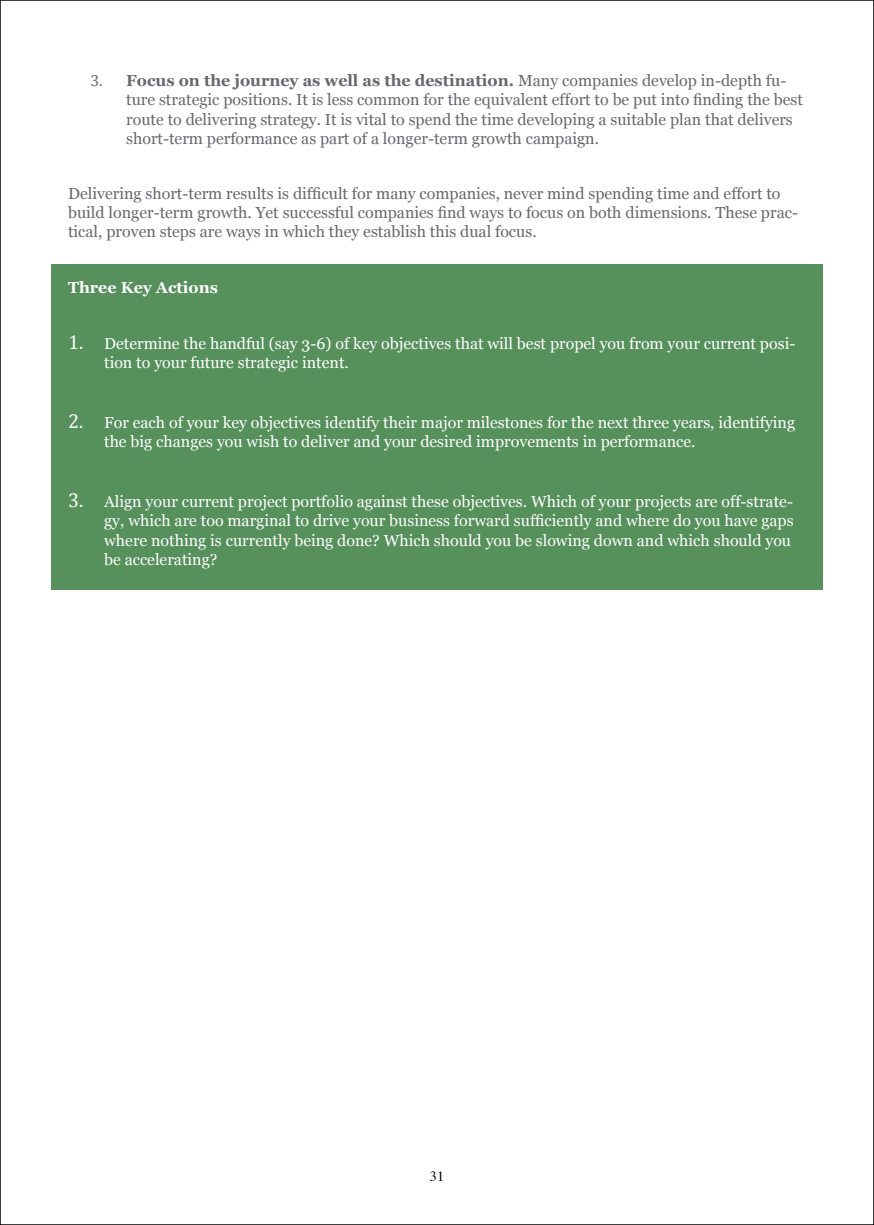
<style>
.page{position:relative;width:874px;height:1225px;background:#fff}
.page>*{position:absolute;margin:0;border:0;box-sizing:border-box;transform-origin:0 0}
.t1{font:16px/19.2px "Georgia";color:#fff}
.t2{font:16px/19.2px "Georgia";color:#68676c}
.t3{font:700 16px "Georgia";color:#fff}
.t4{font:14px "Times";color:#000}
.s1{font-family:"Cambria"}
.s2{font-weight:700}
.s3{font-family:"Cambria";font-size:20px}
</style>
<div class="page">
<div style="left:51px;top:265px;width:771px;height:325px;background:#56905b"></div>
<p class="t2" style="left:126px;top:71px;width:678px;text-indent:-36px"><span class="s1">3.</span> <span class="s2">Focus on the journey as well as the destination.</span> Many companies develop in-depth fu&shy;ture strategic positions. It is less common for the equivalent effort to be put into finding the best route to delivering strategy. It is vital to spend the time developing a suitable plan that delivers short-term performance as part of a longer-term growth campaign.</p>
<p class="t2" style="left:68px;top:184px;width:731px">Delivering short-term results is difficult for many companies, never mind spending time and effort to build longer-term growth. Yet successful companies find ways to focus on both dimensions. These prac&shy;tical, proven steps are ways in which they establish this dual focus.</p>
<p class="t3" style="left:68px;top:278px;width:151px">Three Key Actions</p>
<p class="t1" style="left:104px;top:333px;width:692px;text-indent:-36px"><span class="s3">1.</span> Determine the handful (say 3-6) of key objectives that will best propel you from your current posi&shy;tion to your future strategic intent.</p>
<p class="t1" style="left:104px;top:413px;width:692px;text-indent:-36px"><span class="s3">2.</span> For each of your key objectives identify their major milestones for the next three years, identifying the big changes you wish to deliver and your desired improvements in performance.</p>
<p class="t1" style="left:104px;top:492px;width:690px;text-indent:-36px"><span class="s3">3.</span> Align your current project portfolio against these objectives. Which of your projects are off-strate&shy;gy, which are too marginal to drive your business forward sufficiently and where do you have gaps where nothing is currently being done? Which should you be slowing down and which should you be accelerating?</p>
<p class="t4" style="left:430px;top:1163px;width:15px">31</p>
</div>
